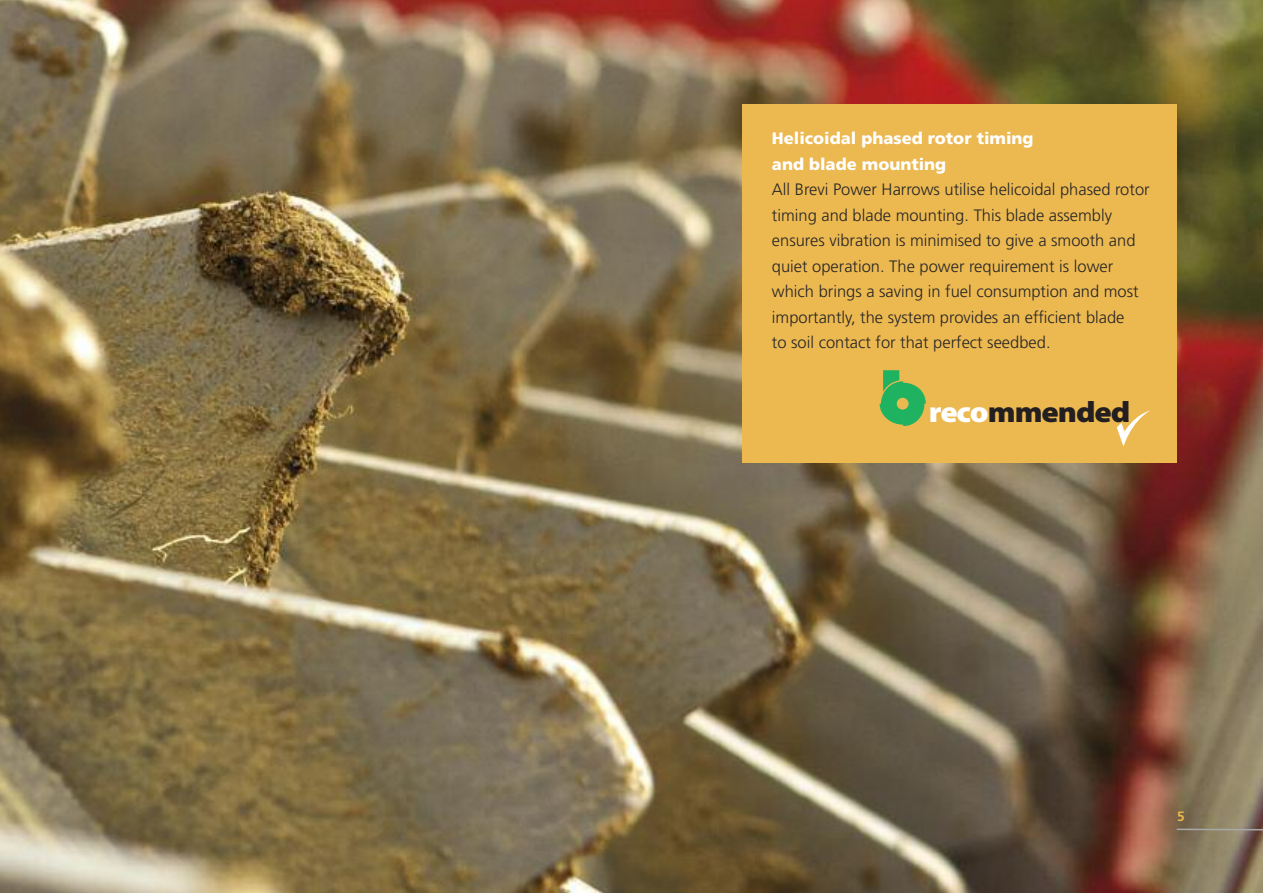
<style>
.page{position:relative;width:1263px;height:893px;background:#fff}
.page>*{position:absolute;margin:0;border:0;box-sizing:border-box;transform-origin:0 0}
.t1{font:29.55px "Myriad MM.830.600.";letter-spacing:-.035em;color:#231f20;scale:1.09 1}
.t2{font:300 16.5px/25.5px "Frutiger LT";color:#272627}
.t3{font:900 16.5px/25.5px "Frutiger LT";color:#fff}
.t4{font:700 13.5px "Frutiger LT";color:#ecb850}
.s1{color:#fff}
</style>
<div class="page">
<img style="left:0;top:0;width:1263px;height:893px">
<svg style="left:1175px;top:828px;width:88px;height:3px"></svg>
<div style="left:742px;top:104px;width:434px;height:359px;background:#ecb850"></div>
<svg style="left:1117px;top:410px;width:33px;height:36px"></svg>
<svg style="left:880px;top:370px;width:46px;height:56px"></svg>
<p class="t3" style="left:772px;top:127px;width:263px">Helicoidal phased rotor timing and blade mounting</p>
<p class="t2" style="left:772px;top:178px;width:379px">All Brevi Power Harrows utilise helicoidal phased rotor timing and blade mounting. This blade assembly ensures vibration is minimised to give a smooth and quiet operation. The power requirement is lower which brings a saving in fuel consumption and most importantly, the system provides an efficient blade<br>to soil contact for that perfect seedbed.</p>
<h1 class="t1" style="left:929px;top:401px;width:186px"><span class="s1">reco</span>mmended</h1>
<p class="t4" style="left:1177px;top:811px;width:9px">5</p>
</div>
